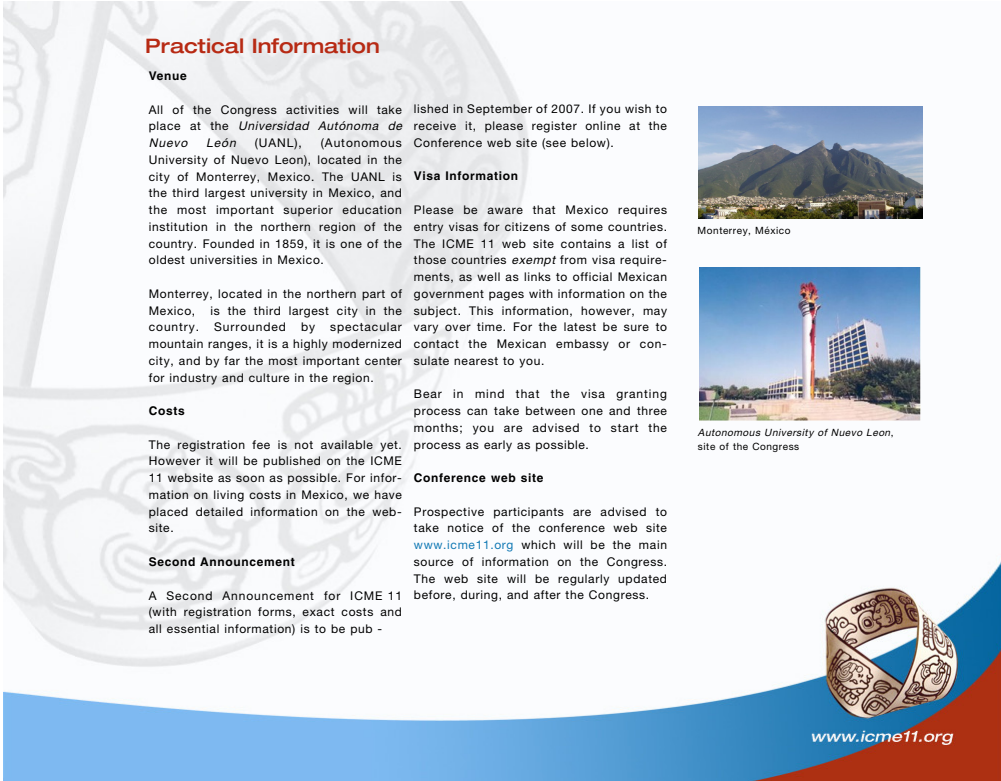
<style>
.page{position:relative;width:1001px;height:781px;background:#fff}
.page>*{position:absolute;margin:0;border:0;box-sizing:border-box;transform-origin:0 0}
.t1{font:500 expanded 20px "Helvetica Neue";color:#b72a14}
.t2{font:12px/16.7px "Ro Helvetica Roman";letter-spacing:.055em;color:#000;text-align:justify}
.t3{font:700 12px "Helvetica";letter-spacing:.055em;color:#000}
.t4{font:12px "Ro Helvetica Roman";letter-spacing:.08em;color:#000}
.t5{font:italic 12px "Ro Helvetica Roman";color:#000}
.t6{font:italic 10px/13.9px "Ro Helvetica Roman";color:#000}
.t7{font:10px "Ro Helvetica Roman";letter-spacing:.055em;color:#000}
.s1{font-style:italic}
.s2{color:#137ab5}
.s3{font-style:normal}
</style>
<div class="page">
<img style="left:3px;top:1px;width:997px;height:779px">
<img style="left:698px;top:106px;width:223px;height:113px">
<img style="left:699px;top:267px;width:220px;height:153px">
<h1 class="t1" style="left:145px;top:39px;width:236px">Practical Information</h1>
<p class="t3" style="left:149px;top:71px;width:40px">Venue</p>
<p class="t2" style="left:149px;top:101px;width:257px;text-align:left">All of the Congress activities will take p l a c e a t t h e <span class="s1">Universidad Autónoma de<br>Nuevo</span></p>
<p class="t2" style="left:149px;top:134px;width:254px;text-indent:172px">(Autonomous University of Nuevo Leon), located in the city of Monterrey, Mexico. The UANL is the third largest university in Mexico, and the most important superior education institution in the northern region of the country. Founded in 1859, it is one of the oldest universities in Mexico.</p>
<p class="t2" style="left:149px;top:285px;width:254px">Monterrey, located in the northern part of<br>Mexico,</p>
<p class="t5" style="left:206px;top:135px;width:34px">León</p>
<p class="t2" style="left:255px;top:134px;width:48px">(UANL),</p>
<p class="t2" style="left:210px;top:301px;width:193px">is the third largest city in the</p>
<p class="t4" style="left:149px;top:320px;width:52px">country.</p>
<p class="t4" style="left:214px;top:320px;width:73px">Surrounded</p>
<p class="t2" style="left:301px;top:318px;width:16px">by</p>
<p class="t2" style="left:149px;top:318px;width:254px;text-indent:181px">spectacular mountain ranges, it is a highly modernized city, and by far the most important center for industry and culture in the region.</p>
<p class="t3" style="left:149px;top:406px;width:37px">Costs</p>
<p class="t2" style="left:149px;top:435px;width:254px">The registration fee is not available yet.<br>However it will be published on the ICME 11 website as soon as possible. For infor&shy;mation on living costs in Mexico, we have placed detailed information on the web&shy;site.</p>
<p class="t3" style="left:149px;top:556px;width:147px">Second Announcement</p>
<p class="t2" style="left:149px;top:586px;width:255px">A Second Announcement for ICME 11 (with registration forms, exact costs and all essential information) is to be pub -</p>
<p class="t2" style="left:414px;top:101px;width:254px">lished in September of 2007. If you wish to receive it, please register online at the Conference web site (see below).</p>
<p class="t3" style="left:414px;top:171px;width:106px">Visa Information</p>
<p class="t2" style="left:414px;top:201px;width:254px">Please be aware that Mexico requires entry visas for citizens of some countries.<br>The ICME 11 web site contains a list of those countries <span class="s1">exempt</span> from visa require&shy;ments, as well as links to official Mexican government pages with information on the subject. This information, however, may vary over time. For the latest be sure to contact the Mexican embassy or con&shy;sulate nearest to you.</p>
<p class="t2" style="left:414px;top:385px;width:254px">Bear in mind that the visa granting process can take between one and three months; you are advised to start the process as early as possible.</p>
<p class="t3" style="left:414px;top:473px;width:131px">Conference web site</p>
<p class="t2" style="left:414px;top:502px;width:254px">Prospective participants are advised to take notice of the conference web site <span class="s2">www.icme11.org</span> which will be the main source of information on the Congress.<br>The web site will be regularly updated before, during, and after the Congress.</p>
<p class="t7" style="left:697px;top:224px;width:94px">Monterrey, México</p>
<p class="t6" style="left:697px;top:425px;width:197px">Autonomous University of Nuevo Leon<span class="s3">, site of the Congress</span></p>
</div>
